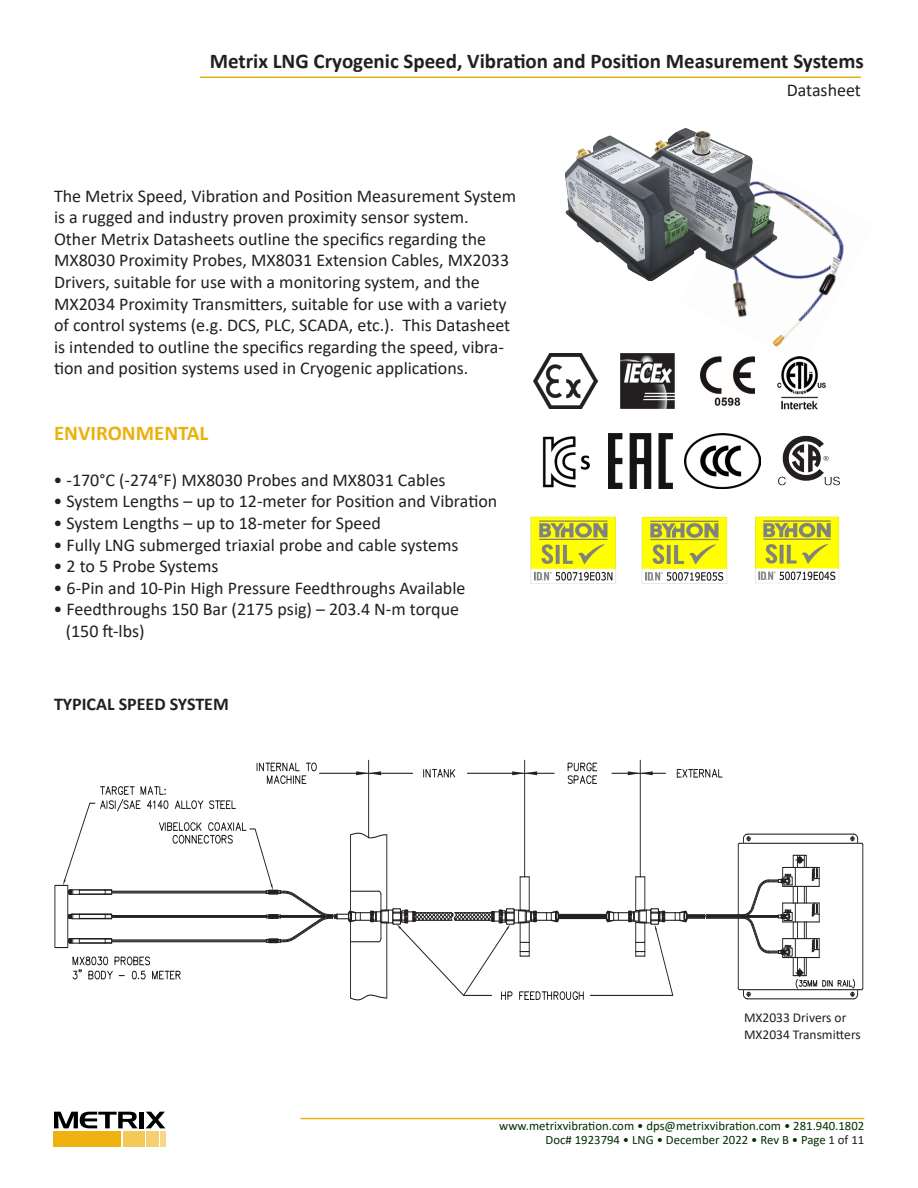
<style>
.page{position:relative;width:918px;height:1188px;background:#fff}
.page>*{position:absolute;margin:0;border:0;box-sizing:border-box;transform-origin:0 0}
.t1{font:700 21px "Calibri";color:#231f20}
.t2{font:700 21px "Calibri";color:#ebb10f}
.t3{font:18px/21.6px "Calibri";color:#231f20}
.t4{font:700 18px "Calibri";color:#231f20}
.t5{font:13.5px "Calibri";color:#231f20}
.t6{font:12.75px/13.5px "Calibri";color:#003100;text-align:right}
.s1{color:#231f20}
</style>
<div class="page">
<hr style="left:301px;top:1118px;width:563px;height:1px;background:#ebb10f">
<hr style="left:200px;top:76px;width:661px;height:2px;background:#ebb10f">
<div style="left:54px;top:1131px;width:67px;height:16px;background:#efb211"></div>
<div style="left:123px;top:1131px;width:21px;height:16px;background:#f3c958"></div>
<div style="left:146px;top:1131px;width:12px;height:16px;background:#f5d070"></div>
<div style="left:160px;top:1131px;width:5px;height:16px;background:#f7d888"></div>
<svg style="left:54px;top:1112px;width:84px;height:16px"></svg>
<hr style="left:140px;top:1112px;width:4px;height:16px;background:#000">
<svg style="left:146px;top:1112px;width:19px;height:16px"></svg>
<hr style="left:707px;top:916px;width:36px;height:1px;background:#231f20">
<hr style="left:707px;top:915px;width:36px;height:1px;background:#231f20">
<hr style="left:706px;top:914px;width:37px;height:1px;background:#231f20">
<hr style="left:706px;top:917px;width:37px;height:1px;background:#231f20">
<hr style="left:707px;top:918px;width:36px;height:1px;background:#231f20">
<hr style="left:863px;top:845px;width:1px;height:143px;background:#231f20">
<hr style="left:738px;top:845px;width:1px;height:70px;background:#231f20">
<hr style="left:740px;top:843px;width:122px;height:1px;background:#231f20">
<hr style="left:747px;top:834px;width:107px;height:1px;background:#231f20">
<svg style="left:738px;top:855px;width:125px;height:145px"></svg>
<svg style="left:850px;top:833px;width:13px;height:13px"></svg>
<svg style="left:738px;top:833px;width:13px;height:13px"></svg>
<hr style="left:743px;top:916px;width:36px;height:1px;background:#231f20">
<svg style="left:63px;top:760px;width:660px;height:241px"></svg>
<img style="left:534px;top:354px;width:63px;height:54px">
<img style="left:700px;top:364px;width:54px;height:43px">
<img style="left:778px;top:435px;width:62px;height:51px">
<img style="left:609px;top:434px;width:64px;height:55px">
<img style="left:685px;top:434px;width:75px;height:55px">
<img style="left:621px;top:354px;width:54px;height:54px">
<img style="left:542px;top:436px;width:48px;height:52px">
<img style="left:703px;top:191px;width:141px;height:173px">
<img style="left:530px;top:516px;width:86px;height:68px">
<img style="left:641px;top:516px;width:87px;height:68px">
<img style="left:755px;top:516px;width:85px;height:67px">
<img style="left:774px;top:355px;width:54px;height:55px">
<img style="left:565px;top:128px;width:217px;height:160px">
<p class="t1" style="left:210px;top:46px;width:656px">Metrix LNG Cryogenic Speed, Vibration and Position Measurement Systems</p>
<p class="t3" style="left:787px;top:79px;width:76px">Datasheet</p>
<p class="t3" style="left:54px;top:184px;width:464px">The Metrix Speed, Vibration and Position Measurement System is a rugged and industry proven proximity sensor system.<br>Other Metrix Datasheets outline the specifics regarding the MX8030 Proximity Probes, MX8031 Extension Cables, MX2033<br>Drivers, suitable for use with a monitoring system, and the MX2034 Proximity Transmitters, suitable for use with a variety of control systems (e.g. DCS, PLC, SCADA, etc.). This Datasheet is intended to outline the specifics regarding the speed, vibra&shy;tion and position systems used in Cryogenic applications.</p>
<p class="t2" style="left:54px;top:418px;width:156px">ENVIRONMENTAL</p>
<p class="t3" style="left:54px;top:468px;width:394px">• -170°C (-274°F) MX8030 Probes and MX8031 Cables</p>
<p class="t3" style="left:54px;top:490px;width:445px">• System Lengths – up to 12-meter for Position and Vibration</p>
<p class="t3" style="left:54px;top:512px;width:329px">• System Lengths – up to 18-meter for Speed</p>
<p class="t3" style="left:54px;top:533px;width:407px">• Fully LNG submerged triaxial probe and cable systems</p>
<p class="t3" style="left:54px;top:555px;width:167px">• 2 to 5 Probe Systems</p>
<p class="t3" style="left:54px;top:576px;width:413px">• 6-Pin and 10-Pin High Pressure Feedthroughs Available</p>
<p class="t3" style="left:54px;top:598px;width:407px">• Feedthroughs 150 Bar (2175 psig) – 203.4 N-m torque</p>
<p class="t3" style="left:66px;top:620px;width:80px">(150 ft-lbs)</p>
<p class="t4" style="left:54px;top:691px;width:176px">TYPICAL SPEED SYSTEM</p>
<p class="t5" style="left:744px;top:1008px;width:104px">MX2033 Drivers or</p>
<p class="t5" style="left:744px;top:1025px;width:118px">MX2034 Transmitters</p>
<p class="t6" style="left:499px;top:1119px;width:367px">www.metrixvibration.com • dps@metrixvibration.com • 281.940.1802<br>Doc# 1923794 • LNG • December 2022 • Rev B • Page <span class="s1">1 of 11</span></p>
</div>
